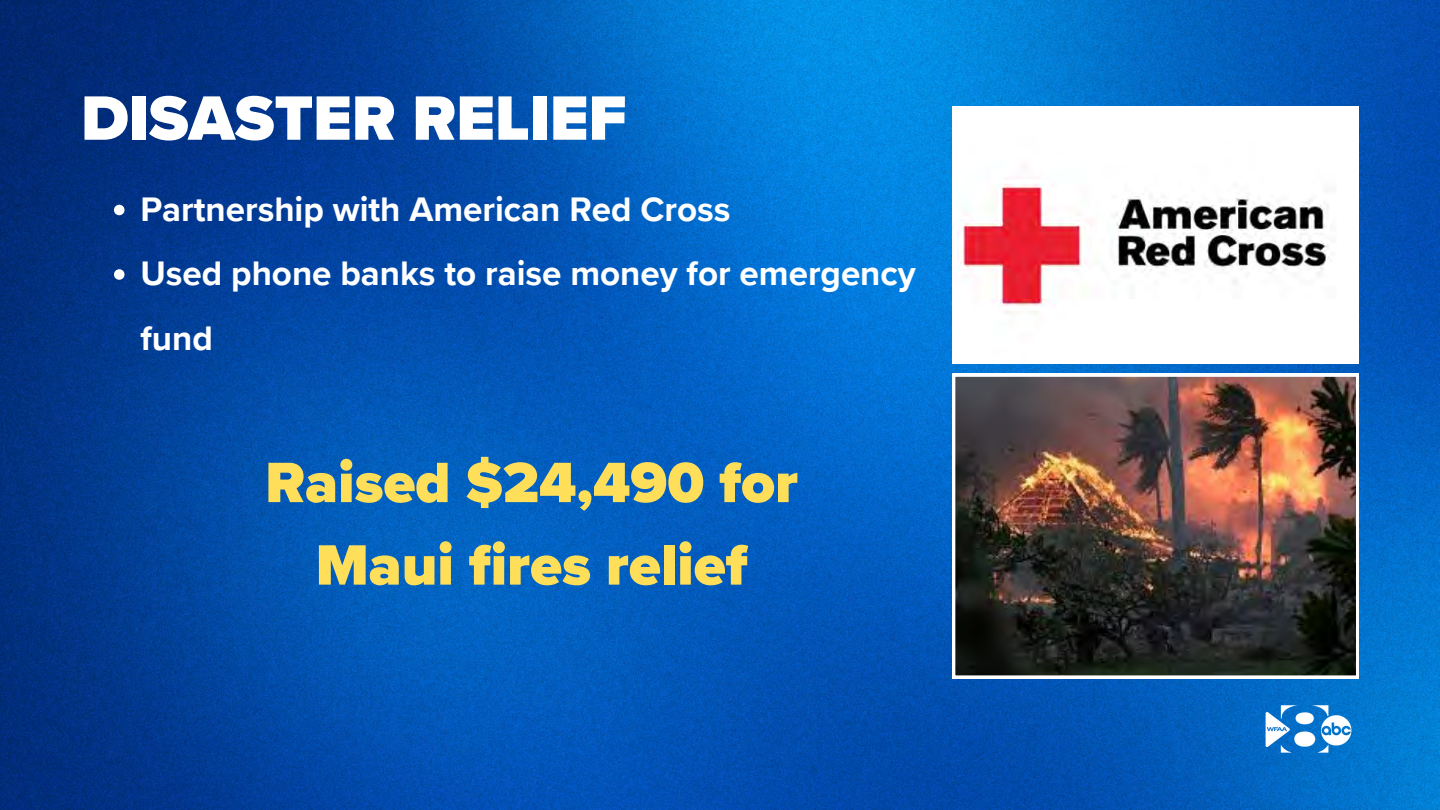
<style>
.page{position:relative;width:1440px;height:810px;background:#fff}
.page>*{position:absolute;margin:0;border:0;box-sizing:border-box;transform-origin:0 0}
.t1{font:900 65px "Proxima Nova";color:#fff}
.t2{font:900 59px/82.5px "Proxima Nova";color:#ffde59;text-align:center}
.t3{font:700 35px/64.5px "Proxima Nova";color:#fff}
</style>
<div class="page">
<img style="left:0;top:0;width:1440px;height:810px">
<img style="left:1257px;top:699px;width:102px;height:60px">
<img style="left:952px;top:374px;width:407px;height:304px">
<svg style="left:114px;top:205px;width:10px;height:10px"></svg>
<svg style="left:114px;top:269px;width:10px;height:11px"></svg>
<img style="left:952px;top:107px;width:407px;height:256px">
<p class="t1" style="left:81px;top:80px;width:547px">DISASTER RELIEF</p>
<p class="t3" style="left:140px;top:177px;width:591px">Partnership with American Red Cross</p>
<p class="t3" style="left:140px;top:242px;width:777px">Used phone banks to raise money for emergency fund</p>
<p class="t2" style="left:265px;top:443px;width:534px">Raised $24,490 for<br>Maui fires relief</p>
</div>
